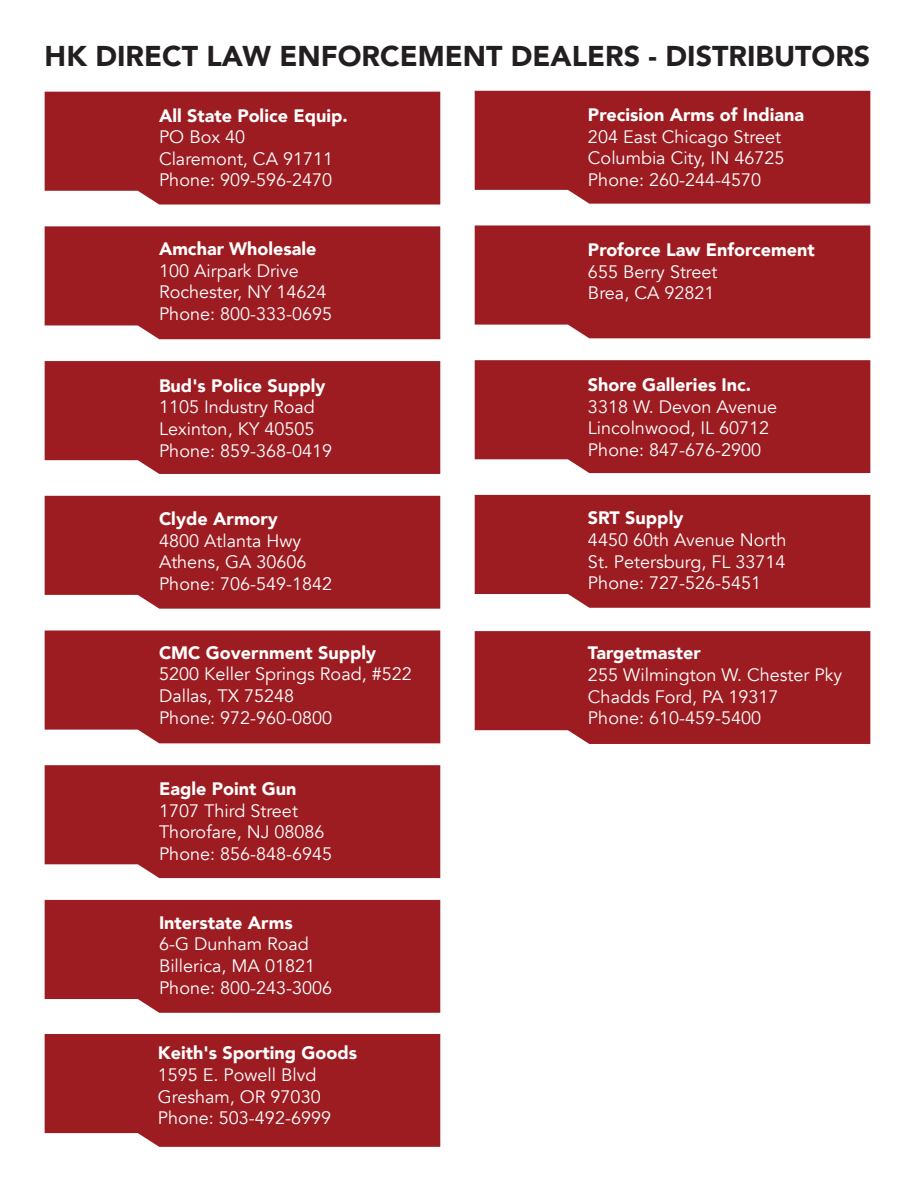
<style>
.page{position:relative;width:918px;height:1188px;background:#fff}
.page>*{position:absolute;margin:0;border:0;box-sizing:border-box;transform-origin:0 0}
.t1{font:900 28.65px "Avenir";color:#231f20}
.t2{font:18px/21.6px "Avenir";color:#fff}
.t3{font:900 18px "Avenir";color:#fff}
</style>
<div class="page">
<div style="left:45px;top:92px;width:395px;height:113px;background:#9d1c21"></div>
<div style="left:45px;top:226px;width:395px;height:113px;background:#9d1c21"></div>
<div style="left:475px;top:91px;width:395px;height:113px;background:#9d1c21"></div>
<div style="left:475px;top:225px;width:395px;height:113px;background:#9d1c21"></div>
<div style="left:45px;top:361px;width:395px;height:113px;background:#9d1c21"></div>
<div style="left:475px;top:360px;width:395px;height:113px;background:#9d1c21"></div>
<div style="left:45px;top:496px;width:395px;height:113px;background:#9d1c21"></div>
<div style="left:475px;top:495px;width:395px;height:113px;background:#9d1c21"></div>
<div style="left:45px;top:631px;width:395px;height:112px;background:#9d1c21"></div>
<div style="left:475px;top:631px;width:395px;height:113px;background:#9d1c21"></div>
<div style="left:45px;top:765px;width:395px;height:113px;background:#9d1c21"></div>
<div style="left:45px;top:900px;width:395px;height:113px;background:#9d1c21"></div>
<div style="left:45px;top:1034px;width:395px;height:113px;background:#9d1c21"></div>
<h1 class="t1" style="left:45px;top:32px;width:827px">HK DIRECT LAW ENFORCEMENT DEALERS - DISTRIBUTORS</h1>
<p class="t3" style="left:159px;top:100px;width:190px">All State Police Equip.</p>
<p class="t2" style="left:159px;top:126px;width:176px">PO Box 40<br>Claremont, CA 91711<br>Phone: 909-596-2470</p>
<p class="t3" style="left:159px;top:233px;width:159px">Amchar Wholesale</p>
<p class="t2" style="left:159px;top:260px;width:175px">100 Airpark Drive<br>Rochester, NY 14624<br>Phone: 800-333-0695</p>
<p class="t3" style="left:159px;top:370px;width:168px">Bud's Police Supply</p>
<p class="t2" style="left:159px;top:397px;width:175px">1105 Industry Road<br>Lexinton, KY 40505<br>Phone: 859-368-0419</p>
<p class="t3" style="left:159px;top:504px;width:120px">Clyde Armory</p>
<p class="t2" style="left:159px;top:530px;width:175px">4800 Atlanta Hwy<br>Athens, GA 30606<br>Phone: 706-549-1842</p>
<p class="t3" style="left:159px;top:637px;width:219px">CMC Government Supply</p>
<p class="t2" style="left:159px;top:664px;width:254px">5200 Keller Springs Road, #522<br>Dallas, TX 75248<br>Phone: 972-960-0800</p>
<p class="t3" style="left:159px;top:774px;width:139px">Eagle Point Gun</p>
<p class="t2" style="left:159px;top:800px;width:175px">1707 Third Street<br>Thorofare, NJ 08086<br>Phone: 856-848-6945</p>
<p class="t3" style="left:159px;top:907px;width:135px">Interstate Arms</p>
<p class="t2" style="left:159px;top:934px;width:175px">6-G Dunham Road<br>Billerica, MA 01821<br>Phone: 800-243-3006</p>
<p class="t3" style="left:158px;top:1038px;width:201px">Keith's Sporting Goods</p>
<p class="t2" style="left:158px;top:1064px;width:175px">1595 E. Powell Blvd<br>Gresham, OR 97030<br>Phone: 503-492-6999</p>
<p class="t3" style="left:588px;top:99px;width:218px">Precision Arms of Indiana</p>
<p class="t2" style="left:588px;top:126px;width:198px">204 East Chicago Street<br>Columbia City, IN 46725<br>Phone: 260-244-4570</p>
<p class="t3" style="left:588px;top:234px;width:228px">Proforce Law Enforcement</p>
<p class="t2" style="left:588px;top:261px;width:131px">655 Berry Street<br>Brea, CA 92821</p>
<p class="t3" style="left:588px;top:369px;width:165px">Shore Galleries Inc.</p>
<p class="t2" style="left:588px;top:396px;width:191px">3318 W. Devon Avenue<br>Lincolnwood, IL 60712<br>Phone: 847-676-2900</p>
<p class="t3" style="left:588px;top:503px;width:97px">SRT Supply</p>
<p class="t2" style="left:588px;top:529px;width:200px;text-align:justify">4450 60th Avenue North St. Petersburg, FL 33714<br>Phone: 727-526-5451</p>
<p class="t3" style="left:588px;top:638px;width:114px">Targetmaster</p>
<p class="t2" style="left:588px;top:664px;width:256px">255 Wilmington W. Chester Pky<br>Chadds Ford, PA 19317<br>Phone: 610-459-5400</p>
</div>
